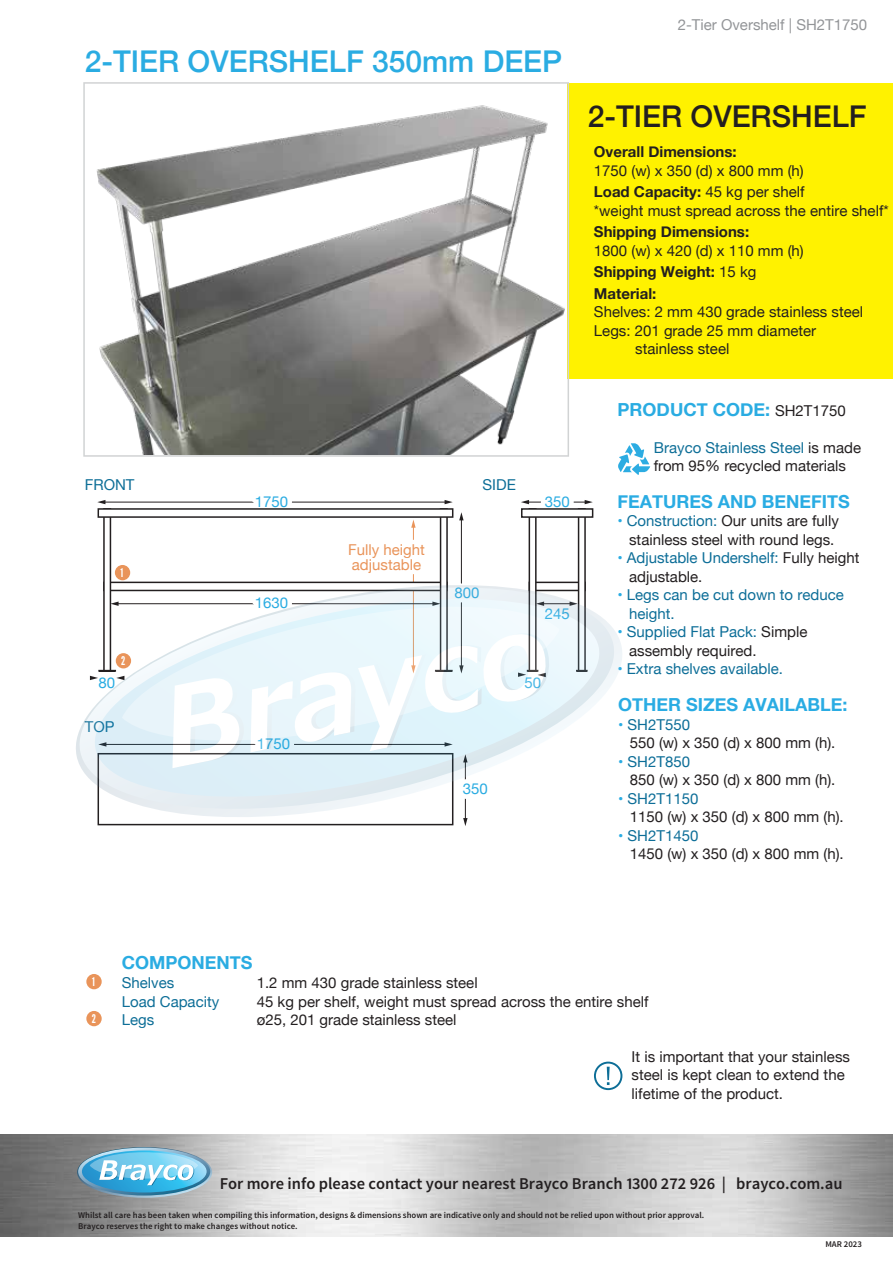
<style>
.page{position:relative;width:893px;height:1263px;background:#fff}
.page>*{position:absolute;margin:0;border:0;box-sizing:border-box;transform-origin:0 0}
.t1{font:500 30px "Helvetica Neue";color:#2aace2}
.t2{font:500 30px "Helvetica Neue";color:#231f20}
.t3{font:700 18px "Helvetica Neue";color:#2aace3}
.t4{font:700 18px "Helvetica Neue";color:#2aace2}
.t5{font:16.5px "Falling Sky";color:#231f20}
.t6{font:15px/18.5px "Helvetica Neue";color:#231f20}
.t7{font:15px/18.5px "Helvetica Neue";color:#0d6e98}
.t8{font:700 15px "Helvetica Neue";color:#231f20}
.t9{font:15px/18.5px "Helvetica Neue";color:#0d6e97}
.t10{font:15px "Helvetica Neue";color:#2aace2}
.t11{font:15px "Helvetica Neue";color:#939598}
.t12{font:15px/15px "Helvetica Neue";color:#e9945a}
.t13{font:12px "League Gothic";color:#fff}
.t14{font:8.7px/10.5px "Falling Sky";color:#231f20}
.s1{font-weight:700}
.s2{font-weight:400;font-size:15px;color:#231f20}
.s3{color:#0d6e97}
.s4{color:#2aace3}
.s5{color:#0d6e98}
</style>
<div class="page">
<div style="left:568px;top:84px;width:325px;height:295px;background:#fff200"></div>
<div style="left:115px;top:565px;width:15px;height:15px;background:#e9945a;border-radius:50%"></div>
<hr style="left:104px;top:502px;width:342px;height:1px;background:#231f20">
<svg style="left:97px;top:500px;width:8px;height:4px"></svg>
<hr style="left:465px;top:761px;width:1px;height:58px;background:#231f20">
<svg style="left:463px;top:818px;width:5px;height:8px"></svg>
<hr style="left:0;top:1134px;width:893px;height:3px;background:#fedd10">
<img style="left:0;top:1135px;width:893px;height:101px">
<svg style="left:77px;top:1147px;width:135px;height:51px"></svg>
<svg style="left:78px;top:1147px;width:132px;height:48px"></svg>
<svg style="left:82px;top:1150px;width:125px;height:42px"></svg>
<svg style="left:99px;top:1170px;width:95px;height:15px"></svg>
<svg style="left:90px;top:1152px;width:108px;height:26px"></svg>
<svg style="left:594px;top:1061px;width:28px;height:29px"></svg>
<svg style="left:618px;top:443px;width:32px;height:32px"></svg>
<svg style="left:111px;top:582px;width:46px;height:3px"></svg>
<svg style="left:103px;top:518px;width:8px;height:67px"></svg>
<div style="left:98px;top:508px;width:355px;height:10px;background:#fff;border:2px solid #231f20"></div>
<div style="left:98px;top:753px;width:355px;height:72px;background:#fff;border:2px solid #231f20"></div>
<div style="left:86px;top:974px;width:16px;height:15px;background:#e9945a;border-radius:50%"></div>
<div style="left:86px;top:1011px;width:16px;height:15px;background:#e9945a;border-radius:50%"></div>
<img style="left:83px;top:84px;width:487px;height:371px">
<svg style="left:76px;top:623px;width:546px;height:194px"></svg>
<svg style="left:86px;top:585px;width:522px;height:226px"></svg>
<svg style="left:157px;top:500px;width:436px;height:312px"></svg>
<svg style="left:111px;top:585px;width:459px;height:186px"></svg>
<h1 class="t1" style="left:85px;top:38px;width:479px">2-TIER OVERSHELF 350mm DEEP</h1>
<p class="t9" style="left:85px;top:476px;width:51px">FRONT</p>
<p class="t13" style="left:121px;top:566px;width:4px">1</p>
<p class="t13" style="left:121px;top:654px;width:6px">2</p>
<p class="t10" style="left:99px;top:671px;width:18px">80</p>
<p class="t9" style="left:85px;top:718px;width:31px">TOP</p>
<p class="t10" style="left:255px;top:490px;width:35px">1750</p>
<p class="t10" style="left:255px;top:592px;width:35px">1630</p>
<p class="t10" style="left:257px;top:733px;width:35px">1750</p>
<p class="t12" style="left:348px;top:543px;width:78px">Fully height adjustable</p>
<p class="t9" style="left:482px;top:476px;width:35px">SIDE</p>
<p class="t10" style="left:545px;top:490px;width:27px">350</p>
<p class="t10" style="left:454px;top:582px;width:27px">800</p>
<p class="t10" style="left:545px;top:603px;width:27px">245</p>
<p class="t10" style="left:525px;top:671px;width:18px">50</p>
<p class="t10" style="left:463px;top:778px;width:27px">350</p>
<p class="t11" style="left:678px;top:14px;width:191px">2-Tier Overshelf | SH2T1750</p>
<h1 class="t2" style="left:588px;top:92px;width:280px">2-TIER OVERSHELF</h1>
<p class="t8" style="left:594px;top:140px;width:144px">Overall Dimensions:</p>
<p class="t6" style="left:594px;top:161px;width:212px;line-height:21.5px">1750 (w) x 350 (d) x 800 mm (h)<br><span class="s1">Load Capacity:</span> 45 kg per shelf</p>
<p class="t6" style="left:594px;top:202px;width:296px">*weight must spread across the entire shelf*</p>
<p class="t8" style="left:594px;top:220px;width:157px">Shipping Dimensions:</p>
<p class="t6" style="left:594px;top:241px;width:211px;line-height:21.5px">1800 (w) x 420 (d) x 110 mm (h)<br><span class="s1">Shipping Weight:</span> 15 kg<br><span class="s1">Material:</span></p>
<p class="t6" style="left:594px;top:303px;width:271px">Shelves: 2 mm 430 grade stainless steel</p>
<p class="t6" style="left:594px;top:322px;width:224px">Legs: 201 grade 25 mm diameter</p>
<p class="t6" style="left:635px;top:340px;width:96px">stainless steel</p>
<p class="t4" style="left:618px;top:395px;width:230px">PRODUCT CODE: <span class="s2">SH2T1750</span></p>
<p class="t6" style="left:654px;top:440px;width:209px;line-height:18px"><span class="s3">Brayco Stainless Steel</span> is made from 95% recycled materials</p>
<p class="t3" style="left:617px;top:487px;width:234px">FEATURES AND BENEFITS</p>
<p class="t6" style="left:617px;top:513px;width:223px;text-align:center"><span class="s4">•</span> <span class="s5">Construction:</span> Our units are fully stainless steel with round legs.</p>
<p class="t6" style="left:629px;top:550px;width:232px;text-indent:-12px"><span class="s4">•</span> <span class="s5">Adjustable Undershelf:</span> Fully height adjustable.</p>
<p class="t7" style="left:629px;top:586px;width:216px;text-indent:-12px"><span class="s4">•</span> Legs can be cut down to reduce height.</p>
<p class="t6" style="left:629px;top:623px;width:180px;text-indent:-12px"><span class="s4">•</span> <span class="s5">Supplied Flat Pack:</span> Simple assembly required.</p>
<p class="t7" style="left:617px;top:660px;width:167px"><span class="s4">•</span> Extra shelves available.</p>
<p class="t3" style="left:618px;top:690px;width:231px">OTHER SIZES AVAILABLE:</p>
<p class="t6" style="left:630px;top:716px;width:207px;text-indent:-12px"><span class="s4">•</span> <span class="s5">SH2T550<br></span>550 (w) x 350 (d) x 800 mm (h).</p>
<p class="t6" style="left:630px;top:753px;width:207px;text-indent:-12px"><span class="s4">•</span> <span class="s5">SH2T850<br></span>850 (w) x 350 (d) x 800 mm (h).</p>
<p class="t6" style="left:630px;top:790px;width:215px;text-indent:-12px"><span class="s4">•</span> <span class="s5">SH2T1150<br></span>1150 (w) x 350 (d) x 800 mm (h).</p>
<p class="t6" style="left:630px;top:827px;width:215px;text-indent:-12px"><span class="s4">•</span> <span class="s5">SH2T1450<br></span>1450 (w) x 350 (d) x 800 mm (h).</p>
<p class="t4" style="left:122px;top:949px;width:132px">COMPONENTS</p>
<p class="t13" style="left:92px;top:975px;width:4px">1</p>
<p class="t13" style="left:92px;top:1012px;width:6px">2</p>
<p class="t9" style="left:122px;top:974px;width:99px">Shelves<br>Load Capacity<br>Legs</p>
<p class="t6" style="left:257px;top:974px;width:393px">1.2 mm 430 grade stainless steel<br>45 kg per shelf, weight must spread across the entire shelf ø25, 201 grade stainless steel</p>
<p class="t6" style="left:632px;top:1048px;width:220px">It is important that your stainless steel is kept clean to extend the lifetime of the product.</p>
<p class="t5" style="left:220px;top:1173px;width:624px">For more info please contact your nearest Brayco Branch 1300 272 926 | brayco.com.au</p>
<p class="t14" style="left:78px;top:1210px;width:627px">Whilst all care has been taken when compiling this information, designs &amp; dimensions shown are indicative only and should not be relied upon without prior approval.<br>Brayco reserves the right to make changes without notice.</p>
<p class="t14" style="left:825px;top:1239px;width:38px">MAR 2023</p>
</div>
